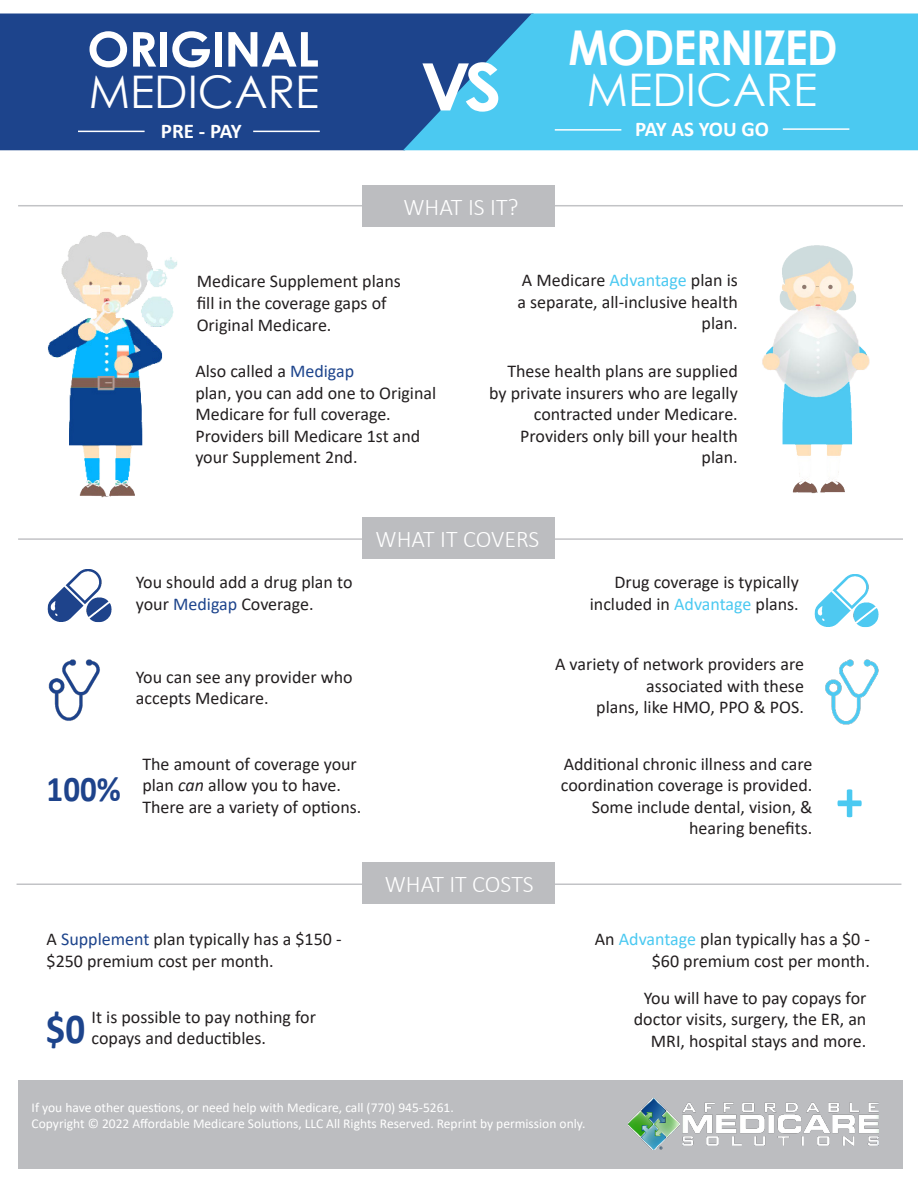
<style>
.page{position:relative;width:918px;height:1188px;background:#fff}
.page>*{position:absolute;margin:0;border:0;box-sizing:border-box;transform-origin:0 0}
.t1{font:700 65.55px "Century Gothic";color:#fff;scale:1.1 1}
.t2{font:700 59.4px "Calibri";color:#4bc9f1;scale:.91 1}
.t3{font:700 48px "Century Gothic";letter-spacing:-.02em;color:#fff;scale:.92 1}
.t4{font:700 48px "Century Gothic";letter-spacing:-.02em;color:#fff;scale:1.05 1}
.t5{font:45px "Century Gothic";color:#fff}
.t6{font:700 42.9px "Calibri";color:#1d448c;scale:.91 1}
.t7{font:700 36.3px "Calibri";color:#1e438b;scale:.91 1}
.t8{font:300 24px "Calibri";color:#fff}
.t9{font:700 21px "Calibri";letter-spacing:-.02em;color:#fff}
.t10{font:18px/21.6px "Calibri";color:#231f20;text-align:right}
.t11{font:13.5px "Calibri";color:#fff}
.s1{color:#1d448c}
.s2{color:#4bc9f1}
.s3{font-style:italic}
</style>
<div class="page">
<div style="left:0;top:14px;width:403px;height:136px;background:#1d448c"></div>
<svg style="left:403px;top:14px;width:515px;height:136px;background:#45b8e4"></svg>
<img style="left:47px;top:232px;width:130px;height:266px">
<img style="left:762px;top:245px;width:108px;height:249px">
<hr style="left:18px;top:538px;width:885px;height:2px;background:#c2c3c6">
<div style="left:18px;top:1080px;width:885px;height:88px;background:#bcbdc0"></div>
<hr style="left:17px;top:884px;width:884px;height:1px;background:#c2c3c6">
<img style="left:48px;top:569px;width:63px;height:54px">
<img style="left:815px;top:574px;width:64px;height:54px">
<img style="left:48px;top:659px;width:52px;height:62px">
<img style="left:825px;top:659px;width:54px;height:66px">
<hr style="left:78px;top:131px;width:67px;height:1px;background:#fff">
<hr style="left:555px;top:129px;width:66px;height:2px;background:#fff">
<hr style="left:783px;top:128px;width:66px;height:2px;background:#fff">
<hr style="left:253px;top:131px;width:67px;height:1px;background:#fff">
<img style="left:629px;top:1099px;width:250px;height:51px">
<hr style="left:18px;top:205px;width:885px;height:1px;background:#c2c3c6">
<div style="left:362px;top:186px;width:193px;height:41px;background:#bcbdc0"></div>
<div style="left:362px;top:518px;width:193px;height:41px;background:#bcbdc0"></div>
<div style="left:362px;top:863px;width:193px;height:41px;background:#bcbdc0"></div>
<p class="t3" style="left:568px;top:11px;width:294px">MODERNIZED</p>
<p class="t4" style="left:87px;top:13px;width:222px">ORIGINAL</p>
<p class="t5" style="left:89px;top:60px;width:232px">MEDICARE</p>
<p class="t5" style="left:587px;top:58px;width:232px">MEDICARE</p>
<p class="t1" style="left:420px;top:37px;width:75px">VS</p>
<p class="t9" style="left:161px;top:116px;width:82px">PRE - PAY</p>
<p class="t9" style="left:635px;top:114px;width:136px">PAY AS YOU GO</p>
<p class="t8" style="left:403px;top:192px;width:117px">WHAT IS IT?</p>
<p class="t10" style="left:197px;top:270px;width:206px">Medicare Supplement plans</p>
<p class="t10" style="left:197px;top:292px;width:191px">fill in the coverage gaps of</p>
<p class="t10" style="left:197px;top:313px;width:136px">Original Medicare.</p>
<p class="t10" style="left:195px;top:360px;width:160px">Also called a <span class="s1">Medigap</span></p>
<p class="t10" style="left:195px;top:381px;width:242px;text-align:left">plan, you can add one to Original<br>Medicare for full coverage.</p>
<p class="t10" style="left:195px;top:425px;width:227px;text-align:left">Providers bill Medicare 1st and your Supplement 2nd.</p>
<p class="t10" style="left:517px;top:269px;width:222px">A Medicare <span class="s2">Advantage</span> plan is a separate, all-inclusive health plan.</p>
<p class="t10" style="left:507px;top:360px;width:232px">These health plans are supplied</p>
<p class="t10" style="left:489px;top:381px;width:250px">by private insurers who are legally contracted under Medicare.</p>
<p class="t10" style="left:520px;top:425px;width:219px">Providers only bill your health plan.</p>
<p class="t10" style="left:136px;top:571px;width:218px;text-align:left">You should add a drug plan to your <span class="s1">Medigap</span> Coverage.</p>
<p class="t8" style="left:376px;top:524px;width:165px">WHAT IT COVERS</p>
<p class="t10" style="left:614px;top:571px;width:186px">Drug coverage is typically</p>
<p class="t10" style="left:590px;top:593px;width:211px">included in <span class="s2">Advantage</span> plans.</p>
<p class="t10" style="left:136px;top:666px;width:218px;text-align:left">You can see any provider who accepts Medicare.</p>
<p class="t7" style="left:47px;top:764px;width:83px">100%</p>
<p class="t10" style="left:142px;top:752px;width:221px;text-align:left">The amount of coverage your plan <span class="s3">can</span> allow you to have.<br>There are a variety of options.</p>
<p class="t8" style="left:385px;top:869px;width:150px">WHAT IT COSTS</p>
<p class="t10" style="left:555px;top:653px;width:250px">A variety of network providers are associated with these</p>
<p class="t10" style="left:596px;top:696px;width:209px">plans, like HMO, PPO &amp; POS.</p>
<p class="t10" style="left:564px;top:752px;width:250px">Additional chronic illness and care</p>
<p class="t10" style="left:561px;top:774px;width:253px">coordination coverage is provided.<br>Some include dental, vision, &amp;</p>
<p class="t10" style="left:689px;top:817px;width:125px">hearing benefits.</p>
<p class="t2" style="left:836px;top:758px;width:31px">+</p>
<p class="t10" style="left:47px;top:928px;width:296px;text-align:left">A <span class="s1">Supplement</span> plan typically has a $150 - $250 premium cost per month.</p>
<p class="t10" style="left:595px;top:928px;width:277px">An <span class="s2">Advantage</span> plan typically has a $0 - $60 premium cost per month.</p>
<p class="t6" style="left:46px;top:998px;width:45px">$0</p>
<p class="t10" style="left:92px;top:1006px;width:226px">It is possible to pay nothing for</p>
<p class="t10" style="left:92px;top:1027px;width:176px">copays and deductibles.</p>
<p class="t11" style="left:32px;top:1098px;width:424px">If you have other questions, or need help with Medicare, call (770) 945-5261.</p>
<p class="t11" style="left:32px;top:1114px;width:555px">Copyright © 2022 Affordable Medicare Solutions, LLC All Rights Reserved. Reprint by permission only.</p>
<p class="t10" style="left:634px;top:986px;width:234px">You will have to pay copays for doctor visits, surgery, the ER, an<br>MRI, hospital stays and more.</p>
</div>
